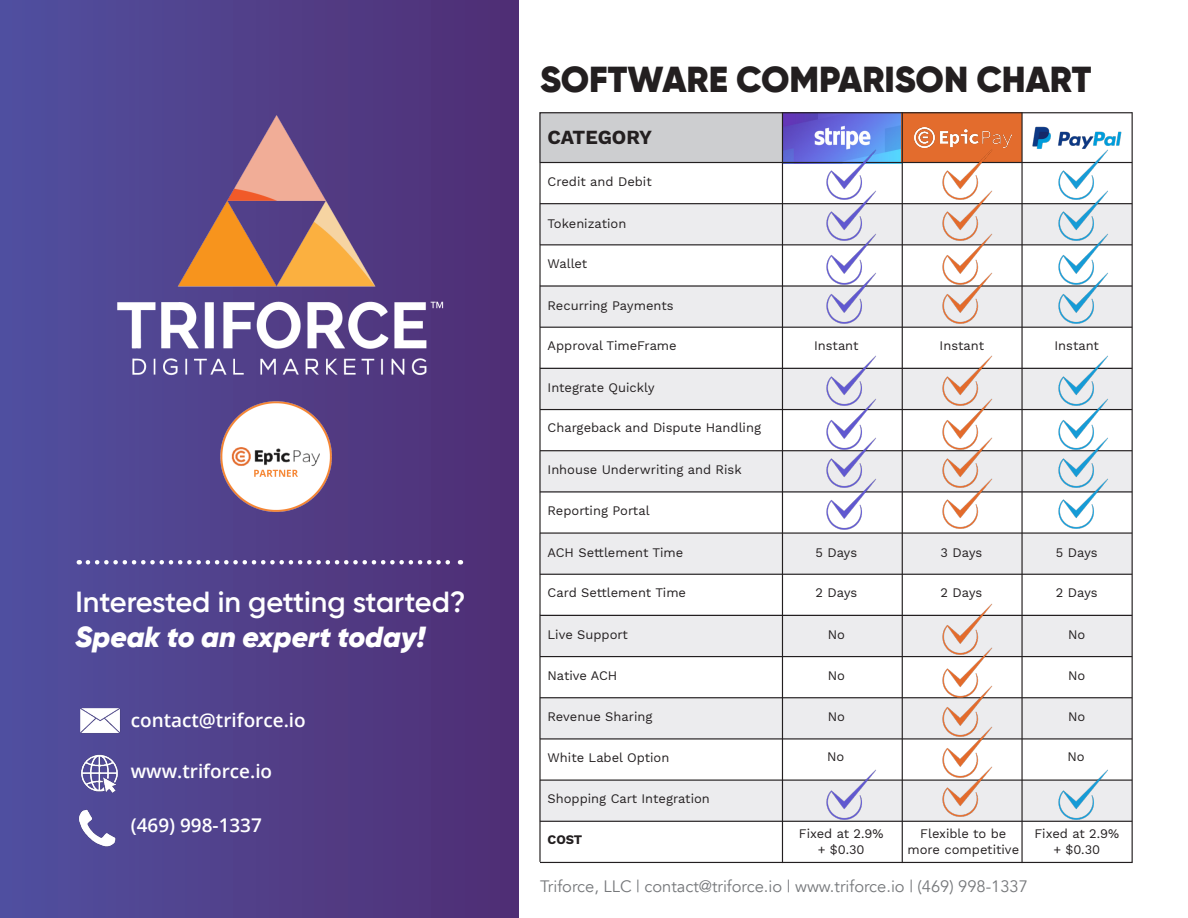
<style>
.page{position:relative;width:1188px;height:918px;background:#fff}
.page>*{position:absolute;margin:0;border:0;box-sizing:border-box;transform-origin:0 0}
.t1{font:900 36px "Gilroy";color:#231f20}
.t2{font:600 28.95px "Gilroy";letter-spacing:-.005em;color:#fff}
.t3{font:italic 900 28.95px "Gilroy";color:#fff}
.t4{font:700 19.65px "Work Sans";color:#231f20}
.t5{font:600 18.9px "Open Sans";color:#fff}
.t6{font:16.5px "Avenir";color:#76787b}
.t7{font:12.9px/15.5px "Work Sans";color:#231f20;text-align:center}
.t8{font:700 12.9px "Work Sans";color:#231f20}
</style>
<div class="page">
<div style="left:0;top:0;width:518px;height:918px;background:linear-gradient(to right,#51509f,#502e74)"></div>
<svg style="left:539px;top:112px;width:594px;height:752px"></svg>
<hr style="left:540px;top:203px;width:592px;height:1px;background:#231f20">
<hr style="left:540px;top:450px;width:592px;height:1px;background:#231f20">
<hr style="left:540px;top:327px;width:592px;height:1px;background:#231f20">
<hr style="left:540px;top:574px;width:592px;height:1px;background:#231f20">
<hr style="left:540px;top:738px;width:592px;height:2px;background:#231f20">
<hr style="left:540px;top:244px;width:592px;height:1px;background:#231f20">
<hr style="left:540px;top:491px;width:592px;height:1px;background:#231f20">
<hr style="left:540px;top:656px;width:592px;height:1px;background:#231f20">
<hr style="left:540px;top:821px;width:592px;height:1px;background:#231f20">
<hr style="left:540px;top:368px;width:592px;height:1px;background:#231f20">
<hr style="left:540px;top:615px;width:592px;height:1px;background:#231f20">
<hr style="left:540px;top:780px;width:592px;height:1px;background:#231f20">
<hr style="left:1021px;top:112px;width:2px;height:751px;background:#231f20">
<hr style="left:902px;top:112px;width:1px;height:751px;background:#231f20">
<hr style="left:782px;top:112px;width:1px;height:751px;background:#231f20">
<img style="left:915px;top:127px;width:96px;height:21px">
<img style="left:1029px;top:123px;width:96px;height:29px">
<img style="left:825px;top:767px;width:53px;height:54px">
<img style="left:1057px;top:767px;width:53px;height:54px">
<img style="left:825px;top:489px;width:53px;height:41px">
<img style="left:1057px;top:489px;width:53px;height:41px">
<img style="left:940px;top:489px;width:53px;height:41px">
<img style="left:940px;top:737px;width:53px;height:28px">
<img style="left:940px;top:765px;width:53px;height:53px">
<img style="left:825px;top:450px;width:53px;height:39px">
<img style="left:1057px;top:450px;width:53px;height:39px">
<img style="left:940px;top:450px;width:53px;height:39px">
<img style="left:940px;top:699px;width:53px;height:38px">
<img style="left:825px;top:407px;width:53px;height:43px">
<img style="left:1057px;top:407px;width:53px;height:43px">
<img style="left:940px;top:407px;width:53px;height:43px">
<img style="left:940px;top:655px;width:53px;height:44px">
<img style="left:825px;top:353px;width:53px;height:54px">
<img style="left:1057px;top:353px;width:53px;height:54px">
<img style="left:940px;top:353px;width:53px;height:54px">
<img style="left:940px;top:602px;width:53px;height:53px">
<img style="left:825px;top:285px;width:53px;height:39px">
<img style="left:1057px;top:285px;width:53px;height:39px">
<img style="left:940px;top:285px;width:53px;height:39px">
<img style="left:825px;top:242px;width:53px;height:43px">
<img style="left:1057px;top:242px;width:53px;height:43px">
<img style="left:940px;top:242px;width:53px;height:43px">
<img style="left:825px;top:201px;width:53px;height:41px">
<img style="left:1057px;top:201px;width:53px;height:41px">
<img style="left:940px;top:201px;width:53px;height:41px">
<img style="left:825px;top:147px;width:53px;height:54px">
<img style="left:1057px;top:147px;width:53px;height:54px">
<img style="left:940px;top:147px;width:53px;height:54px">
<img style="left:107px;top:94px;width:338px;height:301px">
<img style="left:216px;top:395px;width:120px;height:121px">
<img style="left:79px;top:699px;width:42px;height:43px">
<img style="left:76px;top:750px;width:48px;height:49px">
<img style="left:76px;top:807px;width:42px;height:42px">
<svg style="left:88px;top:560px;width:373px;height:5px"></svg>
<p class="t2" style="left:76px;top:584px;width:392px">Interested in getting started?</p>
<p class="t3" style="left:76px;top:619px;width:351px">Speak to an expert today!</p>
<p class="t5" style="left:131px;top:707px;width:176px">contact@triforce.io</p>
<p class="t5" style="left:131px;top:758px;width:143px">www.triforce.io</p>
<p class="t5" style="left:131px;top:812px;width:133px">(469) 998-1337</p>
<p class="t1" style="left:540px;top:57px;width:553px">SOFTWARE COMPARISON CHART</p>
<p class="t4" style="left:548px;top:126px;width:106px">CATEGORY</p>
<p class="t7" style="left:548px;top:174px;width:106px">Credit and Debit</p>
<p class="t7" style="left:548px;top:216px;width:80px">Tokenization</p>
<p class="t7" style="left:548px;top:256px;width:41px">Wallet</p>
<p class="t7" style="left:548px;top:298px;width:127px">Recurring Payments</p>
<p class="t7" style="left:548px;top:339px;width:131px">Approval TimeFrame</p>
<p class="t7" style="left:814px;top:339px;width:46px">Instant</p>
<p class="t7" style="left:548px;top:380px;width:109px">Integrate Quickly</p>
<p class="t7" style="left:548px;top:421px;width:215px">Chargeback and Dispute Handling</p>
<p class="t7" style="left:548px;top:462px;width:196px">Inhouse Underwriting and Risk</p>
<p class="t7" style="left:548px;top:504px;width:104px">Reporting Portal</p>
<p class="t7" style="left:940px;top:339px;width:46px">Instant</p>
<p class="t7" style="left:1055px;top:339px;width:46px">Instant</p>
<p class="t7" style="left:548px;top:545px;width:137px">ACH Settlement Time</p>
<p class="t7" style="left:548px;top:586px;width:140px">Card Settlement Time</p>
<p class="t7" style="left:548px;top:627px;width:82px">Live Support</p>
<p class="t7" style="left:548px;top:668px;width:71px">Native ACH</p>
<p class="t7" style="left:548px;top:710px;width:106px">Revenue Sharing</p>
<p class="t7" style="left:548px;top:750px;width:123px">White Label Option</p>
<p class="t7" style="left:548px;top:792px;width:164px">Shopping Cart Integration</p>
<p class="t8" style="left:548px;top:832px;width:36px">COST</p>
<p class="t7" style="left:941px;top:545px;width:43px">3 Days</p>
<p class="t7" style="left:1056px;top:545px;width:43px">5 Days</p>
<p class="t7" style="left:816px;top:545px;width:43px">5 Days</p>
<p class="t7" style="left:816px;top:586px;width:43px">2 Days</p>
<p class="t7" style="left:828px;top:627px;width:19px">No</p>
<p class="t7" style="left:1068px;top:627px;width:19px">No</p>
<p class="t7" style="left:828px;top:668px;width:19px">No</p>
<p class="t7" style="left:1068px;top:668px;width:19px">No</p>
<p class="t7" style="left:828px;top:710px;width:19px">No</p>
<p class="t7" style="left:1068px;top:710px;width:19px">No</p>
<p class="t7" style="left:827px;top:749px;width:19px">No</p>
<p class="t7" style="left:941px;top:586px;width:43px">2 Days</p>
<p class="t7" style="left:1056px;top:586px;width:43px">2 Days</p>
<p class="t7" style="left:1068px;top:749px;width:19px">No</p>
<p class="t7" style="left:799px;top:827px;width:86px">Fixed at 2.9%</p>
<p class="t7" style="left:818px;top:842px;width:48px">+ $0.30</p>
<p class="t7" style="left:907px;top:827px;width:113px">Flexible to be more competitive</p>
<p class="t7" style="left:1034px;top:827px;width:86px">Fixed at 2.9%</p>
<p class="t7" style="left:1053px;top:842px;width:48px">+ $0.30</p>
<p class="t6" style="left:540px;top:876px;width:490px">Triforce, LLC | contact@triforce.io | www.triforce.io | (469) 998-1337</p>
</div>
